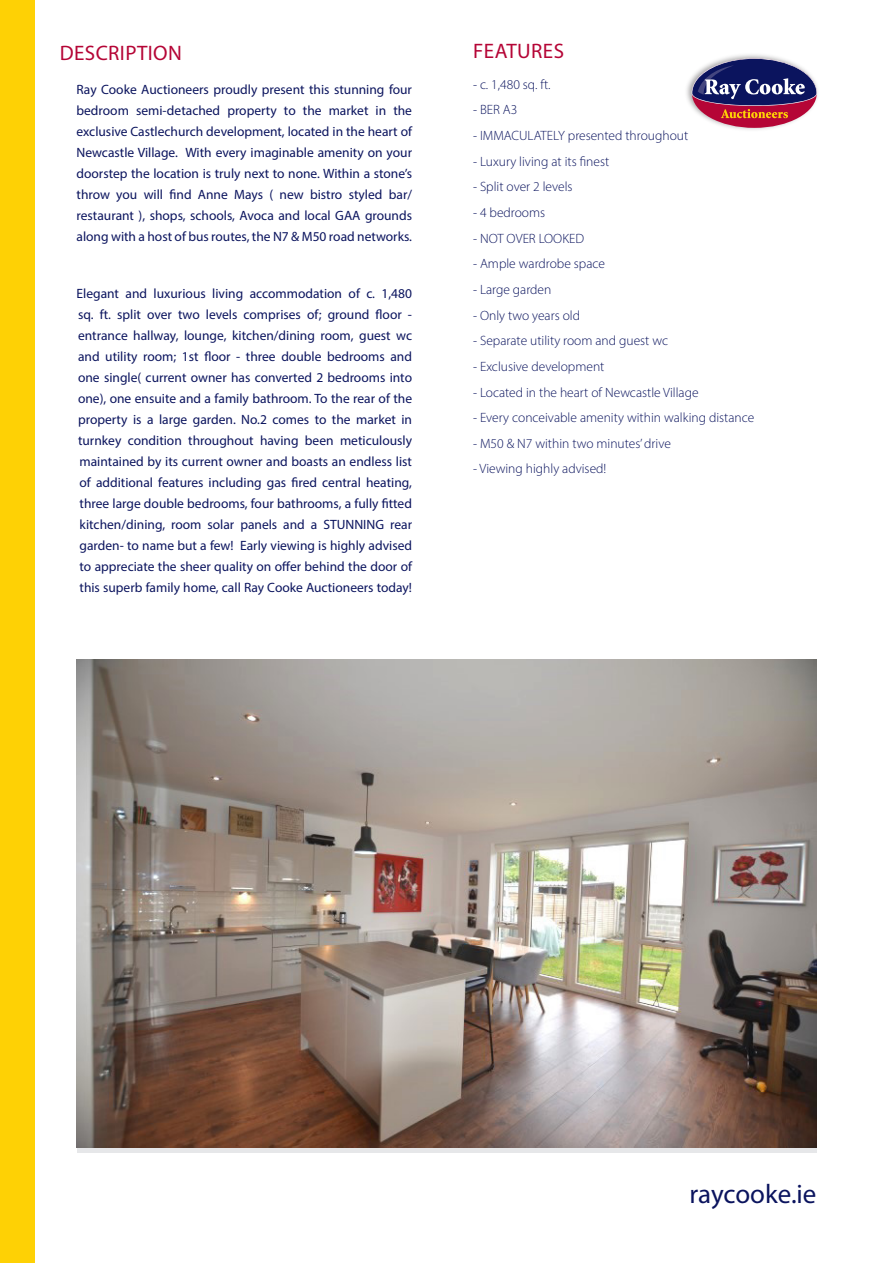
<style>
.page{position:relative;width:893px;height:1263px;background:#fff}
.page>*{position:absolute;margin:0;border:0;box-sizing:border-box;transform-origin:0 0}
.t1{font:27px "Myriad Pro";letter-spacing:-.005em;color:#0b145e}
.RC_Body_Head{font:21px "Myriad Pro";letter-spacing:.02em;color:#b50536}
.RC_Bullets{font:13.5px/21px "Myriad Pro";color:#0b145e;text-align:justify}
.RC_Bullets-2{font:300 13.5px "Myriad Pro";color:#0b145e}
</style>
<div class="page">
<div style="left:0;top:0;width:34px;height:1263px;background:#fed105"></div>
<img style="left:686px;top:54px;width:132px;height:76px">
<div style="left:692px;top:59px;width:125px;height:69px;background:#b50536;border-radius:50%"></div>
<svg style="left:692px;top:58px;width:125px;height:60px"></svg>
<img style="left:77px;top:659px;width:739px;height:488px">
<p class="RC_Body_Head" style="left:60px;top:40px;width:124px">DESCRIPTION</p>
<p class="RC_Bullets" style="left:77px;top:79px;width:337px">Ray Cooke Auctioneers proudly present this stunning four bedroom semi-detached property to the market in the exclusive Castlechurch development, located in the heart of Newcastle Village. With every imaginable amenity on your doorstep the location is truly next to none. Within a stone’s throw you will find Anne Mays ( new bistro styled bar/ restaurant ), shops, schools, Avoca and local GAA grounds along with a host of bus routes, the N7 &amp; M50 road networks.</p>
<p class="RC_Bullets" style="left:77px;top:283px;width:337px">Elegant and luxurious living accommodation of c. 1,480 sq. ft. split over two levels comprises of; ground floor - entrance hallway, lounge, kitchen/dining room, guest wc and utility room; 1st floor - three double bedrooms and one single( current owner has converted 2 bedrooms into one), one ensuite and a family bathroom. To the rear of the property is a large garden. No.2 comes to the market in turnkey condition throughout having been meticulously maintained by its current owner and boasts an endless list of additional features including gas fired central heating, three large double bedrooms, four bathrooms, a fully fitted kitchen/dining, room solar panels and a STUNNING rear garden- to name but a few! Early viewing is highly advised to appreciate the sheer quality on offer behind the door of this superb family home, call Ray Cooke Auctioneers today!</p>
<p class="RC_Body_Head" style="left:473px;top:38px;width:92px">FEATURES</p>
<p class="RC_Bullets-2" style="left:473px;top:76px;width:79px">- c. 1,480 sq. ft.</p>
<p class="RC_Bullets-2" style="left:473px;top:102px;width:46px">- BER A3</p>
<p class="RC_Bullets-2" style="left:473px;top:127px;width:217px">- IMMACULATELY presented throughout</p>
<p class="RC_Bullets-2" style="left:473px;top:153px;width:138px">- Luxury living at its finest</p>
<p class="RC_Bullets-2" style="left:473px;top:179px;width:101px">- Split over 2 levels</p>
<p class="RC_Bullets-2" style="left:473px;top:204px;width:74px">- 4 bedrooms</p>
<p class="RC_Bullets-2" style="left:473px;top:230px;width:113px">- NOT OVER LOOKED</p>
<p class="RC_Bullets-2" style="left:473px;top:256px;width:133px">- Ample wardrobe space</p>
<p class="RC_Bullets-2" style="left:473px;top:281px;width:80px">- Large garden</p>
<p class="RC_Bullets-2" style="left:473px;top:307px;width:109px">- Only two years old</p>
<p class="RC_Bullets-2" style="left:473px;top:333px;width:196px">- Separate utility room and guest wc</p>
<p class="RC_Bullets-2" style="left:473px;top:358px;width:133px">- Exclusive development</p>
<p class="RC_Bullets-2" style="left:473px;top:384px;width:227px">- Located in the heart of Newcastle Village</p>
<p class="RC_Bullets-2" style="left:473px;top:409px;width:283px">- Every conceivable amenity within walking distance</p>
<p class="RC_Bullets-2" style="left:473px;top:435px;width:199px">- M50 &amp; N7 within two minutes’ drive</p>
<p class="RC_Bullets-2" style="left:473px;top:461px;width:135px">- Viewing highly advised!</p>
<h1 class="t1" style="left:690px;top:1178px;width:128px">raycooke.ie</h1>
</div>
